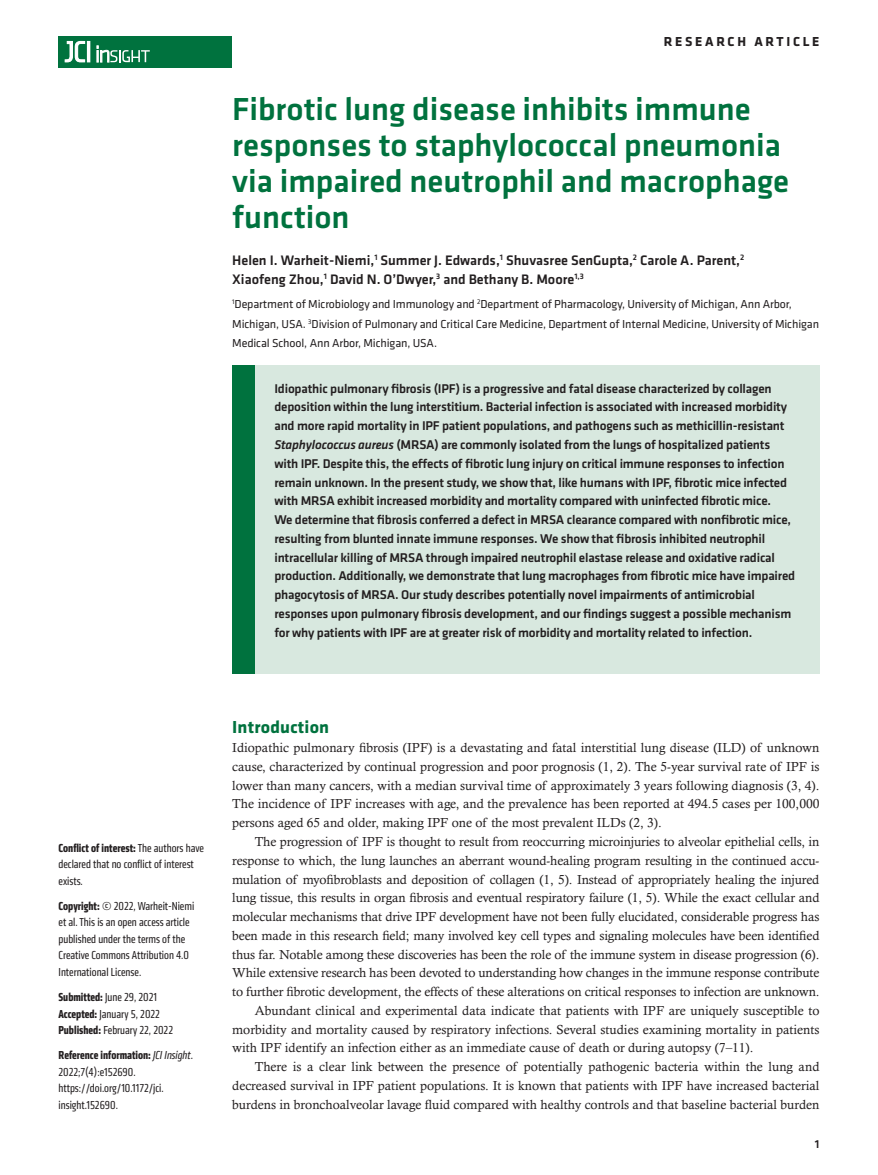
<style>
.page{position:relative;width:878px;height:1175px;background:#fff}
.page>*{position:absolute;margin:0;border:0;box-sizing:border-box;transform-origin:0 0}
.t1{font:500 33px/36px "Klavika Basic";color:#00723e}
.t2{font:700 18px "Klavika";letter-spacing:.01em;color:#00723e}
.t3{font:500 14.25px/19.5px "Klavika Basic";color:#231f20}
.t4{font:700 13.5px "Klavika Basic";letter-spacing:.2em;color:#231f20}
.t5{font:13.2px/18.8px "Calisto MT Std";letter-spacing:-.01em;color:#231f20;text-align:justify}
.t6{font:500 13.2px/18.8px "Klavika Basic";letter-spacing:-.015em;color:#231f20}
.t7{font:condensed 12px/16.5px "Klavika";color:#231f20}
.t8{font:12px/19.5px "Klavika";letter-spacing:-.01em;color:#231f20}
.t9{font:500 12px "Klavika Basic";color:#231f20}
.s1{font-style:italic}
.s2{font-weight:700}
</style>
<div class="page">
<div style="left:59px;top:36px;width:173px;height:31px;background:#00723e"></div>
<hr style="left:87px;top:41px;width:3px;height:21px;background:#fff">
<svg style="left:64px;top:41px;width:21px;height:22px"></svg>
<svg style="left:97px;top:46px;width:53px;height:16px"></svg>
<div style="left:232px;top:366px;width:587px;height:308px;background:#d8e8df"></div>
<div style="left:232px;top:366px;width:22px;height:308px;background:#00723e"></div>
<p class="t4" style="left:663px;top:32px;width:157px">RESEARCH ARTICLE</p>
<h1 class="t1" style="left:232px;top:91px;width:558px">Fibrotic lung disease inhibits immune responses to staphylococcal pneumonia via impaired neutrophil and macrophage function</h1>
<p class="t3" style="left:232px;top:250px;width:513px">Helen I. Warheit-Niemi,<sup>1</sup> Summer J. Edwards,<sup>1</sup> Shuvasree SenGupta,<sup>2</sup> Carole A. Parent,<sup>2<br></sup>Xiaofeng Zhou,<sup>1</sup> David N. O’Dwyer,<sup>3</sup> and Bethany B. Moore<sup>1,3</sup></p>
<p class="t8" style="left:232px;top:294px;width:588px"><sup>1</sup>Department of Microbiology and Immunology and <sup>2</sup>Department of Pharmacology, University of Michigan, Ann Arbor,<br>Michigan, USA. <sup>3</sup>Division of Pulmonary and Critical Care Medicine, Department of Internal Medicine, University of Michigan<br>Medical School, Ann Arbor, Michigan, USA.</p>
<p class="t6" style="left:274px;top:378px;width:522px">Idiopathic pulmonary fibrosis (IPF) is a progressive and fatal disease characterized by collagen deposition within the lung interstitium. Bacterial infection is associated with increased morbidity and more rapid mortality in IPF patient populations, and pathogens such as methicillin-resistant <span class="s1">Staphylococcus aureus</span> (MRSA) are commonly isolated from the lungs of hospitalized patients with IPF. Despite this, the effects of fibrotic lung injury on critical immune responses to infection remain unknown. In the present study, we show that, like humans with IPF, fibrotic mice infected with MRSA exhibit increased morbidity and mortality compared with uninfected fibrotic mice.<br>We determine that fibrosis conferred a defect in MRSA clearance compared with nonfibrotic mice, resulting from blunted innate immune responses. We show that fibrosis inhibited neutrophil intracellular killing of MRSA through impaired neutrophil elastase release and oxidative radical production. Additionally, we demonstrate that lung macrophages from fibrotic mice have impaired phagocytosis of MRSA. Our study describes potentially novel impairments of antimicrobial responses upon pulmonary fibrosis development, and our findings suggest a possible mechanism for why patients with IPF are at greater risk of morbidity and mortality related to infection.</p>
<p class="t7" style="left:59px;top:839px;width:147px"><span class="s2">Conflict of interest:</span> The authors have declared that no conflict of interest exists.</p>
<p class="t7" style="left:59px;top:897px;width:137px"><span class="s2">Copyright:</span> © 2022, Warheit-Niemi et al. This is an open access article published under the terms of the<br>Creative Commons Attribution 4.0<br>International License.</p>
<p class="t7" style="left:59px;top:988px;width:116px"><span class="s2">Submitted:</span> June 29, 2021<br><span class="s2">Accepted:</span> January 5, 2022<br><span class="s2">Published:</span> February 22, 2022</p>
<p class="t7" style="left:59px;top:1046px;width:136px"><span class="s2">Reference information:</span> <span class="s1">JCI Insight</span>.<br>2022;7(4):e152690. https://doi.org/10.1172/jci. insight.152690.</p>
<h2 class="t2" style="left:232px;top:714px;width:98px">Introduction</h2>
<p class="t5" style="left:232px;top:738px;width:588px">Idiopathic pulmonary fibrosis (IPF) is a devastating and fatal interstitial lung disease (ILD) of unknown cause, characterized by continual progression and poor prognosis (1, 2). The 5-year survival rate of IPF is lower than many cancers, with a median survival time of approximately 3 years following diagnosis (3, 4).<br>The incidence of IPF increases with age, and the prevalence has been reported at 494.5 cases per 100,000 persons aged 65 and older, making IPF one of the most prevalent ILDs (2, 3).</p>
<p class="t5" style="left:255px;top:832px;width:566px">The progression of IPF is thought to result from reoccurring microinjuries to alveolar epithelial cells, in</p>
<p class="t5" style="left:232px;top:851px;width:588px">response to which, the lung launches an aberrant wound-healing program resulting in the continued accu-</p>
<p class="t5" style="left:232px;top:869px;width:588px">mulation of myofibroblasts and deposition of collagen (1, 5). Instead of appropriately healing the injured</p>
<p class="t5" style="left:232px;top:888px;width:588px">lung tissue, this results in organ fibrosis and eventual respiratory failure (1, 5). While the exact cellular and</p>
<p class="t5" style="left:232px;top:907px;width:588px">molecular mechanisms that drive IPF development have not been fully elucidated, considerable progress has</p>
<p class="t5" style="left:232px;top:926px;width:588px">been made in this research field; many involved key cell types and signaling molecules have been identified</p>
<p class="t5" style="left:232px;top:944px;width:588px">thus far. Notable among these discoveries has been the role of the immune system in disease progression (6).</p>
<p class="t5" style="left:232px;top:963px;width:588px">While extensive research has been devoted to understanding how changes in the immune response contribute</p>
<p class="t5" style="left:232px;top:982px;width:588px">to further fibrotic development, the effects of these alterations on critical responses to infection are unknown.</p>
<p class="t5" style="left:255px;top:1001px;width:566px">Abundant clinical and experimental data indicate that patients with IPF are uniquely susceptible to</p>
<p class="t5" style="left:232px;top:1019px;width:588px">morbidity and mortality caused by respiratory infections. Several studies examining mortality in patients</p>
<p class="t5" style="left:232px;top:1038px;width:523px">with IPF identify an infection either as an immediate cause of death or during autopsy (7–11).</p>
<p class="t5" style="left:255px;top:1057px;width:566px">There is a clear link between the presence of potentially pathogenic bacteria within the lung and</p>
<p class="t5" style="left:232px;top:1076px;width:588px">decreased survival in IPF patient populations. It is known that patients with IPF have increased bacterial</p>
<p class="t5" style="left:232px;top:1094px;width:588px">burdens in bronchoalveolar lavage fluid compared with healthy controls and that baseline bacterial burden</p>
<p class="t9" style="left:814px;top:1135px;width:6px">1</p>
</div>
